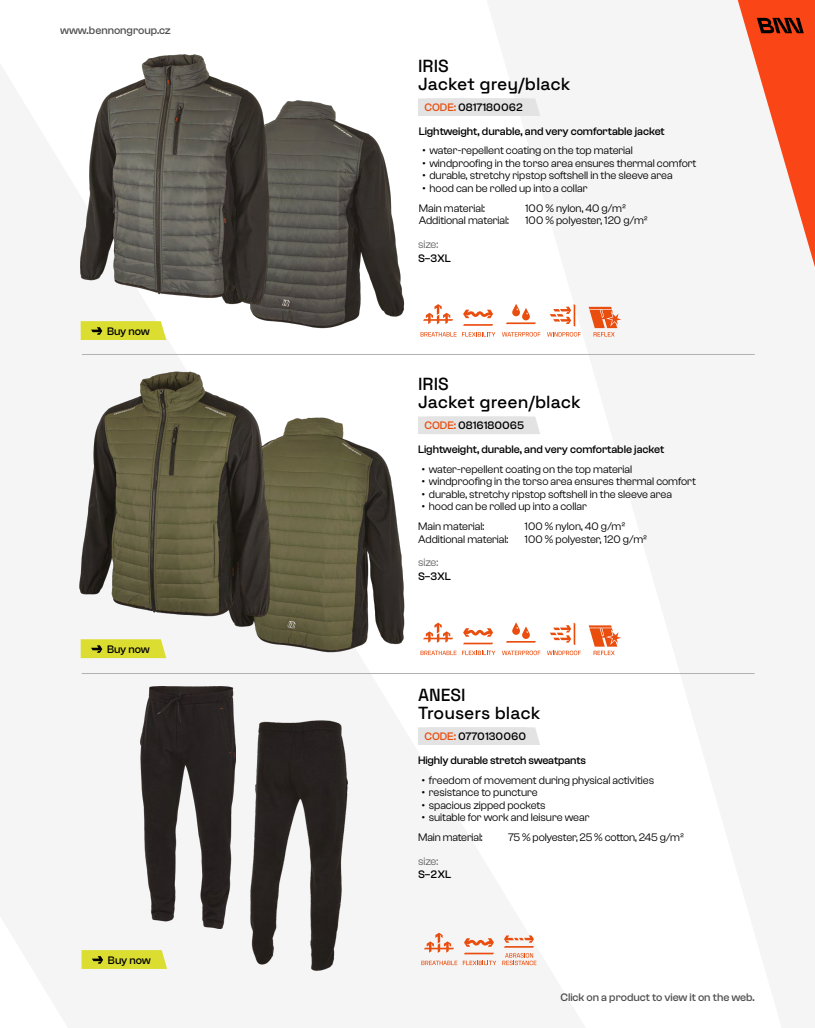
<style>
.page{position:relative;width:815px;height:1028px;background:#fff}
.page>*{position:absolute;margin:0;border:0;box-sizing:border-box;transform-origin:0 0}
.t1{font:500 17.5px/17.5px "Space Grotesk";color:#000}
.t2{font:11.25px/20px "Clash Grotesk";letter-spacing:-.005em;color:#000}
.t3{font:500 11.25px "Clash Grotesk";letter-spacing:-.005em;color:#000}
.t4{font:11.25px "Clash Grotesk";letter-spacing:-.015em;color:#646363}
.s1{color:#e94e0f}
</style>
<div class="page">
<svg style="left:738px;top:0;width:77px;height:267px"></svg>
<svg style="left:423px;top:304px;width:30px;height:20px"></svg>
<svg style="left:423px;top:622px;width:30px;height:21px"></svg>
<svg style="left:463px;top:310px;width:30px;height:8px"></svg>
<svg style="left:463px;top:324px;width:30px;height:2px"></svg>
<svg style="left:421px;top:332px;width:74px;height:4px"></svg>
<svg style="left:463px;top:628px;width:30px;height:8px"></svg>
<svg style="left:463px;top:642px;width:30px;height:2px"></svg>
<svg style="left:421px;top:650px;width:74px;height:5px"></svg>
<div style="left:418px;top:98px;width:122px;height:18px;background:#e3e3e3"></div>
<div style="left:418px;top:416px;width:122px;height:18px;background:#e3e3e3"></div>
<hr style="left:82px;top:354px;width:673px;height:1px;background:#b3b2b2">
<svg style="left:547px;top:304px;width:34px;height:33px"></svg>
<svg style="left:547px;top:622px;width:34px;height:33px"></svg>
<svg style="left:506px;top:304px;width:30px;height:20px"></svg>
<svg style="left:502px;top:332px;width:38px;height:4px"></svg>
<svg style="left:506px;top:622px;width:30px;height:20px"></svg>
<svg style="left:502px;top:650px;width:38px;height:5px"></svg>
<svg style="left:589px;top:307px;width:32px;height:29px"></svg>
<svg style="left:589px;top:625px;width:32px;height:30px"></svg>
<img style="left:250px;top:100px;width:155px;height:229px">
<img style="left:80px;top:54px;width:192px;height:253px">
<img style="left:234px;top:417px;width:171px;height:236px">
<img style="left:79px;top:371px;width:192px;height:252px">
<hr style="left:82px;top:673px;width:673px;height:1px;background:#b3b2b2">
<svg style="left:80px;top:321px;width:86px;height:19px;background:#d7d837"></svg>
<svg style="left:80px;top:639px;width:86px;height:19px;background:#d6d838"></svg>
<svg style="left:424px;top:932px;width:30px;height:20px"></svg>
<svg style="left:421px;top:960px;width:36px;height:5px"></svg>
<svg style="left:464px;top:938px;width:30px;height:8px"></svg>
<svg style="left:464px;top:952px;width:30px;height:2px"></svg>
<svg style="left:463px;top:960px;width:33px;height:5px"></svg>
<svg style="left:504px;top:935px;width:30px;height:12px"></svg>
<svg style="left:502px;top:953px;width:34px;height:12px"></svg>
<div style="left:418px;top:727px;width:122px;height:18px;background:#e3e3e3"></div>
<img style="left:140px;top:686px;width:95px;height:242px">
<img style="left:251px;top:720px;width:96px;height:250px">
<svg style="left:81px;top:950px;width:86px;height:19px;background:#d6d837"></svg>
<p class="t3" style="left:60px;top:24px;width:112px">www.bennongroup.cz</p>
<p class="t3" style="left:107px;top:325px;width:44px">Buy now</p>
<p class="t3" style="left:107px;top:643px;width:44px">Buy now</p>
<p class="t3" style="left:108px;top:953px;width:44px">Buy now</p>
<h1 class="t1" style="left:418px;top:56px;width:154px">IRIS<br>Jacket grey/black</h1>
<p class="t3" style="left:425px;top:101px;width:100px"><span class="s1">CODE:</span> 0817180062</p>
<p class="t3" style="left:419px;top:125px;width:247px">Lightweight, durable, and very comfortable jacket</p>
<p class="t2" style="left:422px;top:140px;width:212px">• water-repellent coating on the top material</p>
<p class="t2" style="left:422px;top:153px;width:276px">• windproofing in the torso area ensures thermal comfort</p>
<p class="t2" style="left:422px;top:165px;width:252px">• durable, stretchy ripstop softshell in the sleeve area</p>
<p class="t2" style="left:419px;top:178px;width:170px;text-indent:4px">• hood can be rolled up into a collar<br>Main material:</p>
<p class="t2" style="left:525px;top:198px;width:102px">100 % nylon, 40 g/m²</p>
<p class="t2" style="left:419px;top:210px;width:92px">Additional material:</p>
<p class="t2" style="left:525px;top:210px;width:124px">100 % polyester, 120 g/m²</p>
<p class="t4" style="left:418px;top:238px;width:22px">size:</p>
<p class="t3" style="left:418px;top:252px;width:34px">S–3XL</p>
<h1 class="t1" style="left:418px;top:374px;width:164px">IRIS<br>Jacket green/black</h1>
<p class="t3" style="left:425px;top:419px;width:101px"><span class="s1">CODE:</span> 0816180065</p>
<p class="t3" style="left:418px;top:443px;width:247px">Lightweight, durable, and very comfortable jacket</p>
<p class="t2" style="left:422px;top:458px;width:212px">• water-repellent coating on the top material</p>
<p class="t2" style="left:422px;top:471px;width:276px">• windproofing in the torso area ensures thermal comfort</p>
<p class="t2" style="left:422px;top:483px;width:252px">• durable, stretchy ripstop softshell in the sleeve area</p>
<p class="t2" style="left:418px;top:496px;width:170px;text-indent:4px">• hood can be rolled up into a collar<br>Main material:</p>
<p class="t2" style="left:524px;top:516px;width:102px">100 % nylon, 40 g/m²</p>
<p class="t2" style="left:418px;top:528px;width:92px">Additional material:</p>
<p class="t2" style="left:524px;top:528px;width:124px">100 % polyester, 120 g/m²</p>
<p class="t4" style="left:418px;top:556px;width:22px">size:</p>
<p class="t3" style="left:418px;top:570px;width:34px">S–3XL</p>
<h1 class="t1" style="left:418px;top:685px;width:124px">ANESI<br>Trousers black</h1>
<p class="t3" style="left:418px;top:753px;width:169px">Highly durable stretch sweatpants</p>
<p class="t2" style="left:422px;top:770px;width:234px">• freedom of movement during physical activities</p>
<p class="t2" style="left:422px;top:782px;width:118px">• resistance to puncture</p>
<p class="t2" style="left:422px;top:795px;width:126px">• spacious zipped pockets</p>
<p class="t2" style="left:418px;top:807px;width:173px;text-indent:4px">• suitable for work and leisure wear<br>Main material:</p>
<p class="t3" style="left:424px;top:730px;width:103px"><span class="s1">CODE:</span> 0770130060</p>
<p class="t2" style="left:508px;top:827px;width:177px">75 % polyester, 25 % cotton, 245 g/m²</p>
<p class="t4" style="left:418px;top:854px;width:22px">size:</p>
<p class="t3" style="left:418px;top:868px;width:34px">S–2XL</p>
<p class="t3" style="left:560px;top:990px;width:196px">Click on a product to view it on the web.</p>
</div>
